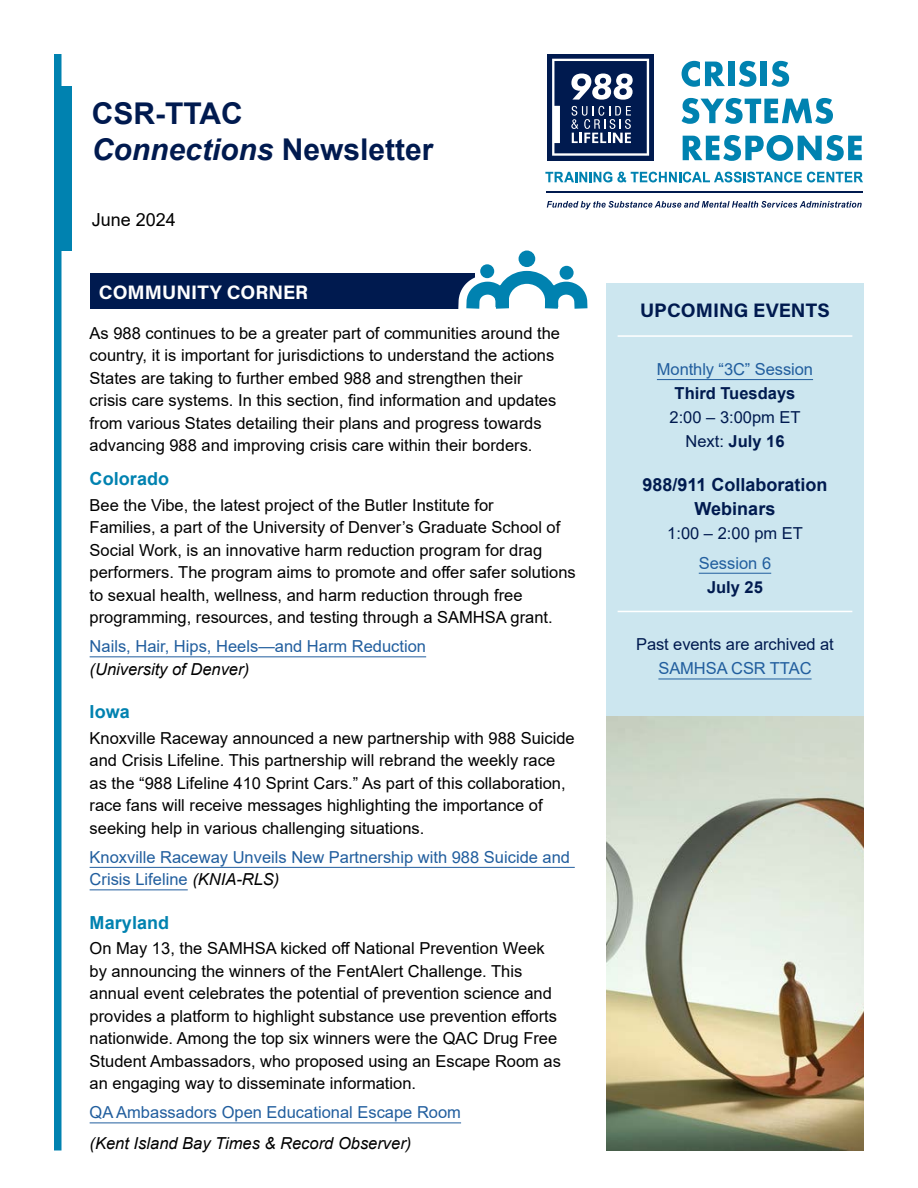
<style>
.page{position:relative;width:918px;height:1188px;background:#fff}
.page>*{position:absolute;margin:0;border:0;box-sizing:border-box;transform-origin:0 0}
.Heading_1{font:700 30px/36px "Arial";color:#001a4f}
.Heading_2{font:700 19.5px "Acumin Pro";color:#fff}
.Heading_2-2{font:700 19.5px "Acumin Pro";color:#001a4f}
.Event_text{font:700 18px/24px "Arial";color:#001a4f;text-align:center}
.Heading_3{font:700 18px "Arial";letter-spacing:.005em;color:#0082b0}
.Header_date{font:18px "Arial";color:#000}
.Body_text_less_after{font:16.5px/22.5px "Arial";color:#000}
.Body_text{font:16.5px/22.5px "Arial";color:#215e9e}
.Body_text_less_after-2{font:italic 16.5px "Arial";color:#000}
.Body_text_less_after-3{font:16.5px "Arial";color:#215e9e}
.Event_text-2{font:700 16.5px/24px "Arial";color:#001a4f;text-align:center}
.Event_note{font:16.5px/24px "Arial";letter-spacing:-.005em;color:#001a4f;text-align:center}
.Event_note-2{font:16.5px "Arial";letter-spacing:-.005em;color:#215e9e}
.Event_text-3{font:16.5px/24px "Arial";color:#215e9e;text-align:center}
.Event_text-4{font:16.5px "Arial";color:#001a4f}
.s1{font-style:italic}
.s2{font-style:italic;color:#000}
.s3{font-family:"Acumin Pro";font-weight:700;font-style:normal;font-size:19.5px;color:#fff}
.s4{font-weight:400}
.s5{font-weight:700;color:#001a4f}
.s6{color:#215e9e}
</style>
<div class="page">
<div style="left:54px;top:54px;width:8px;height:1096px;background:#0082b0"></div>
<div style="left:56px;top:86px;width:16px;height:165px;background:#0082b0"></div>
<div style="left:606px;top:284px;width:258px;height:866px;background:#cce6ef"></div>
<div style="left:90px;top:274px;width:385px;height:35px;background:#001a4f"></div>
<div style="left:518px;top:250px;width:18px;height:18px;border:2px solid #fff;border-radius:50%"></div>
<svg style="left:446px;top:251px;width:142px;height:58px"></svg>
<hr style="left:546px;top:191px;width:316px;height:1px;background:#001a4f">
<div style="left:547px;top:54px;width:107px;height:106px;background:#001a4f"></div>
<svg style="left:552px;top:59px;width:97px;height:97px"></svg>
<svg style="left:545px;top:172px;width:318px;height:11px"></svg>
<svg style="left:547px;top:201px;width:315px;height:8px"></svg>
<svg style="left:682px;top:61px;width:43px;height:26px"></svg>
<div style="left:728px;top:62px;width:6px;height:24px;background:#0082b0"></div>
<svg style="left:739px;top:61px;width:17px;height:26px"></svg>
<div style="left:761px;top:62px;width:6px;height:24px;background:#0082b0"></div>
<svg style="left:771px;top:61px;width:18px;height:26px"></svg>
<svg style="left:682px;top:98px;width:151px;height:26px"></svg>
<svg style="left:683px;top:135px;width:179px;height:26px"></svg>
<hr style="left:90px;top:656px;width:336px;height:1px;background:#215e9e">
<hr style="left:90px;top:867px;width:485px;height:1px;background:#215e9e">
<hr style="left:90px;top:889px;width:98px;height:1px;background:#215e9e">
<hr style="left:90px;top:1123px;width:371px;height:1px;background:#215e9e">
<hr style="left:618px;top:335px;width:234px;height:2px;background:#fff">
<hr style="left:657px;top:379px;width:156px;height:1px;background:#215e9e">
<hr style="left:699px;top:573px;width:72px;height:1px;background:#215e9e">
<hr style="left:618px;top:611px;width:234px;height:1px;background:#fff">
<hr style="left:658px;top:679px;width:154px;height:1px;background:#215e9e">
<img style="left:606px;top:717px;width:258px;height:433px">
<h1 class="Heading_1" style="left:92px;top:96px;width:343px">CSR-TTAC<br><span class="s1">Connections</span> Newsletter</h1>
<p class="Header_date" style="left:92px;top:207px;width:86px">June 2024</p>
<h2 class="Heading_2" style="left:99px;top:278px;width:211px">COMMUNITY CORNER</h2>
<p class="Body_text_less_after" style="left:90px;top:322px;width:472px">As 988 continues to be a greater part of communities around the country, it is important for jurisdictions to understand the actions States are taking to further embed 988 and strengthen their crisis care systems. In this section, find information and updates from various States detailing their plans and progress towards advancing 988 and improving crisis care within their borders.</p>
<h3 class="Heading_3" style="left:90px;top:466px;width:81px">Colorado</h3>
<p class="Body_text_less_after" style="left:90px;top:493px;width:488px">Bee the Vibe, the latest project of the Butler Institute for<br>Families, a part of the University of Denver’s Graduate School of Social Work, is an innovative harm reduction program for drag performers. The program aims to promote and offer safer solutions to sexual health, wellness, and harm reduction through free programming, resources, and testing through a SAMHSA grant.</p>
<p class="Body_text" style="left:90px;top:635px;width:338px">Nails, Hair, Hips, Heels—and Harm Reduction <span class="s2">(University of Denver)</span></p>
<h3 class="Heading_3" style="left:90px;top:699px;width:42px">Iowa</h3>
<p class="Body_text_less_after" style="left:90px;top:726px;width:487px">Knoxville Raceway announced a new partnership with 988 Suicide and Crisis Lifeline. This partnership will rebrand the weekly race as the “988 Lifeline 410 Sprint Cars.” As part of this collaboration, race fans will receive messages highlighting the importance of seeking help in various challenging situations.</p>
<p class="Body_text" style="left:90px;top:846px;width:482px">Knoxville Raceway Unveils New Partnership with 988 Suicide and<br>Crisis Lifeline <span class="s2">(KNIA-RLS)</span></p>
<h3 class="Heading_3" style="left:90px;top:910px;width:81px">Maryland</h3>
<p class="Body_text_less_after" style="left:90px;top:937px;width:473px">On May 13, the SAMHSA kicked off National Prevention Week by announcing the winners of the FentAlert Challenge. This annual event celebrates the potential of prevention science and provides a platform to highlight substance use prevention efforts nationwide. Among the top six winners were the QAC Drug Free Student Ambassadors, who proposed using an Escape Room as an engaging way to disseminate information.</p>
<p class="Body_text_less_after-3" style="left:90px;top:1101px;width:373px">QA Ambassadors Open Educational Escape Room</p>
<p class="Body_text_less_after-2" style="left:90px;top:1132px;width:447px">(Kent Island Bay Times &amp; Record Observer)<span class="s3">E ON EQUITY</span></p>
<h2 class="Heading_2-2" style="left:640px;top:297px;width:191px">UPCOMING EVENTS</h2>
<p class="Event_note-2" style="left:657px;top:358px;width:158px">Monthly “3C” Session</p>
<p class="Event_text-2" style="left:670px;top:381px;width:133px">Third Tuesdays<br><span class="s4">2:00 – 3:00pm ET<br>Next:</span> July 16</p>
<p class="Event_text" style="left:642px;top:473px;width:187px">988/911 Collaboration<br>Webinars</p>
<p class="Event_text-4" style="left:667px;top:522px;width:137px">1:00 – 2:00 pm ET</p>
<p class="Event_text-3" style="left:699px;top:551px;width:74px">Session 6<br><span class="s5">July 25</span></p>
<p class="Event_note" style="left:636px;top:633px;width:199px">Past events are archived at<br><span class="s6">SAMHSA CSR TTAC</span></p>
</div>
